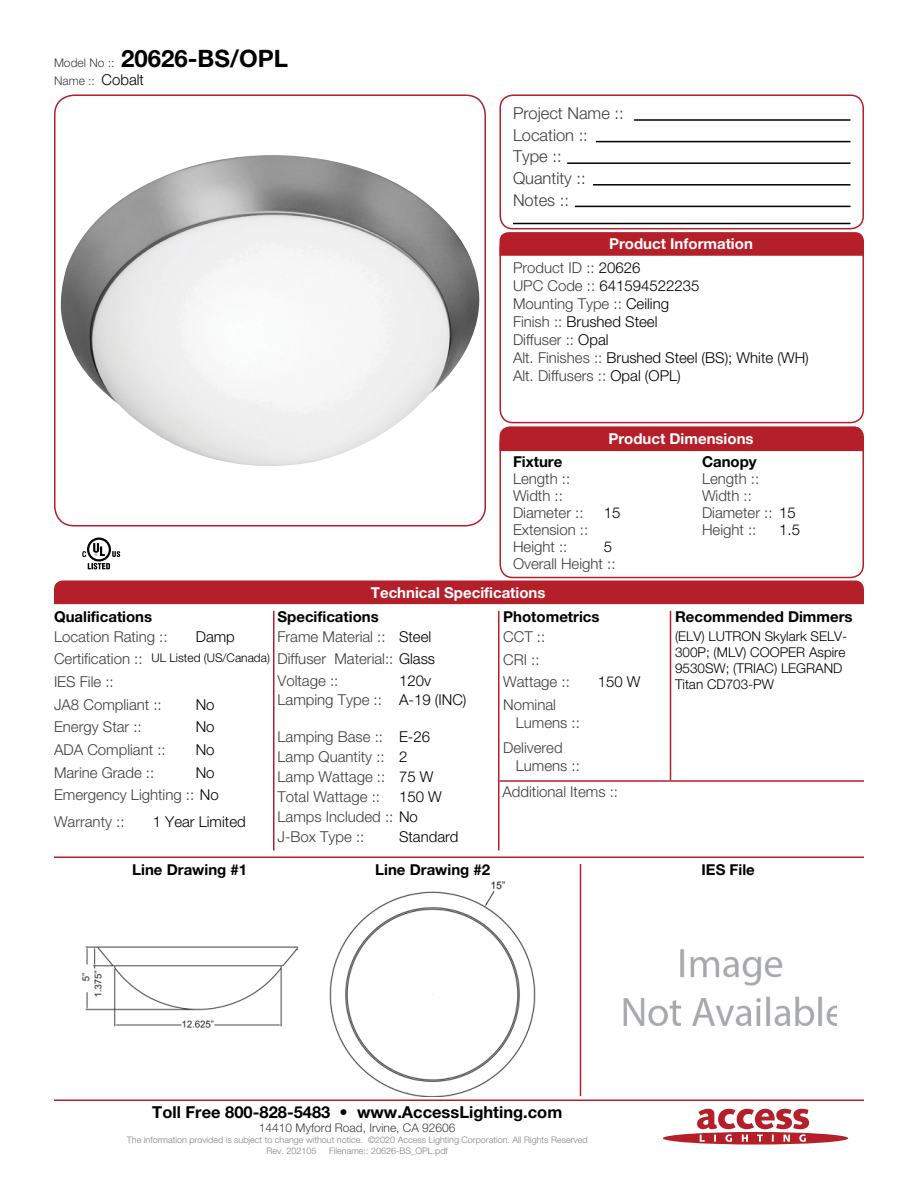
<style>
.page{position:relative;width:918px;height:1188px;background:#fff}
.page>*{position:absolute;margin:0;border:0;box-sizing:border-box;transform-origin:0 0}
.t1{font:700 24px "Helvetica Neue LT Std";color:#000001}
.Left_Justify{font:300 16.5px "Helvetica Neue LT Std";color:#3e3e3f}
.t2{font:700 16.5px "Helvetica Neue LT Std";color:#000001}
.Left_Justify-2{font:300 15px/18px "Helvetica Neue LT Std";color:#3e3e3f}
.Left_Justify-3{font:300 15px "Helvetica Neue LT Std";color:#000001}
.Left_Justify-4{font:700 15px "Helvetica Neue LT Std";color:#000001}
.t3{font:700 15px "Helvetica Neue LT Std";color:#fff}
.Left_Justify-5{font:300 13.5px/16.2px "Helvetica Neue LT Std";color:#000001}
.t4{font:300 12px "Helvetica Neue LT Std";color:#3e3e3f}
.Left_Justify-6{font:300 12px "Helvetica Neue LT Std";color:#000001}
.t5{font:300 9px "Helvetica Neue LT Std";color:#808285}
.s1{font-weight:300;font-size:12px;color:#3e3e3f}
.s2{font-size:15px;color:#000001}
.s3{color:#000001}
.s4{color:#3e3e3f}
</style>
<div class="page">
<svg style="left:663px;top:1109px;width:185px;height:36px"></svg>
<div style="left:499px;top:94px;width:365px;height:135px;border:2px solid #b41f2a;border-radius:13px"></div>
<div style="left:499px;top:235px;width:365px;height:188px;border:2px solid #b41f2a;border-radius:13px"></div>
<div style="left:499px;top:430px;width:365px;height:148px;border:2px solid #b41f2a;border-radius:13px"></div>
<hr style="left:634px;top:119px;width:217px;height:2px;background:#000001">
<hr style="left:596px;top:141px;width:254px;height:1px;background:#000001">
<hr style="left:593px;top:184px;width:258px;height:2px;background:#000001">
<hr style="left:567px;top:162px;width:283px;height:2px;background:#000001">
<hr style="left:575px;top:206px;width:275px;height:1px;background:#000001">
<hr style="left:513px;top:223px;width:337px;height:1px;background:#000001">
<svg style="left:500px;top:232px;width:364px;height:24px;background:#b5232d"></svg>
<div style="left:500px;top:426px;width:364px;height:25px;background:#b41f2a"></div>
<div style="left:54px;top:580px;width:810px;height:24px;background:#b41f2a"></div>
<hr style="left:54px;top:856px;width:810px;height:2px;background:#b41f2a">
<hr style="left:54px;top:1100px;width:810px;height:1px;background:#b41f2a">
<hr style="left:670px;top:611px;width:1px;height:170px;background:#b41f2a">
<hr style="left:580px;top:864px;width:1px;height:232px;background:#b41f2a">
<hr style="left:498px;top:611px;width:2px;height:239px;background:#b41f2a">
<hr style="left:273px;top:611px;width:1px;height:239px;background:#b41f2a">
<div style="left:54px;top:94px;width:432px;height:432px;border:2px solid #b41f2a;border-radius:20px"></div>
<hr style="left:500px;top:780px;width:364px;height:2px;background:#b41f2a">
<img style="left:60px;top:155px;width:419px;height:311px">
<svg style="left:82px;top:538px;width:39px;height:32px"></svg>
<img style="left:82px;top:946px;width:216px;height:83px">
<img style="left:329px;top:881px;width:207px;height:216px">
<img style="left:623px;top:949px;width:213px;height:77px">
<p class="t1" style="left:54px;top:44px;width:235px"><span class="s1">Model No ::</span> 20626-BS/OPL</p>
<p class="t4" style="left:54px;top:73px;width:92px">Name :: <span class="s2">Cobalt</span></p>
<p class="Left_Justify" style="left:513px;top:103px;width:112px">Project Name ::</p>
<p class="Left_Justify" style="left:513px;top:125px;width:76px">Location ::</p>
<p class="Left_Justify" style="left:513px;top:146px;width:50px">Type ::</p>
<p class="Left_Justify" style="left:513px;top:168px;width:74px">Quantity ::</p>
<p class="Left_Justify" style="left:513px;top:190px;width:57px">Notes ::</p>
<p class="t3" style="left:609px;top:235px;width:145px">Product Information</p>
<p class="Left_Justify-2" style="left:513px;top:259px;width:129px">Product ID :: <span class="s3">20626</span></p>
<p class="Left_Justify-3" style="left:513px;top:277px;width:188px"><span class="s4">UPC Code ::</span> 641594522235</p>
<p class="Left_Justify-2" style="left:513px;top:295px;width:158px">Mounting Type :: <span class="s3">Ceiling</span></p>
<p class="Left_Justify-3" style="left:513px;top:313px;width:146px"><span class="s4">Finish ::</span> Brushed Steel</p>
<p class="Left_Justify-2" style="left:513px;top:331px;width:97px">Diffuser :: <span class="s3">Opal</span></p>
<p class="Left_Justify-3" style="left:513px;top:349px;width:297px"><span class="s4">Alt. Finishes ::</span> Brushed Steel (BS); White (WH)</p>
<p class="Left_Justify-2" style="left:513px;top:367px;width:169px">Alt. Diffusers :: <span class="s3">Opal (OPL)</span></p>
<p class="t3" style="left:608px;top:429px;width:147px">Product Dimensions</p>
<p class="Left_Justify-4" style="left:513px;top:453px;width:51px">Fixture</p>
<p class="Left_Justify-4" style="left:702px;top:453px;width:56px">Canopy</p>
<p class="Left_Justify-2" style="left:513px;top:470px;width:59px">Length ::</p>
<p class="Left_Justify-2" style="left:702px;top:470px;width:59px">Length ::</p>
<p class="Left_Justify-2" style="left:513px;top:487px;width:51px">Width ::</p>
<p class="Left_Justify-2" style="left:513px;top:537px;width:56px">Height ::</p>
<p class="Left_Justify-3" style="left:604px;top:537px;width:10px">5</p>
<p class="Left_Justify-2" style="left:702px;top:487px;width:51px">Width ::</p>
<p class="Left_Justify-2" style="left:513px;top:503px;width:72px">Diameter ::</p>
<p class="Left_Justify-2" style="left:513px;top:520px;width:77px">Extension ::</p>
<p class="Left_Justify-3" style="left:604px;top:504px;width:18px">15</p>
<p class="Left_Justify-2" style="left:702px;top:503px;width:95px">Diameter :: <span class="s3">15</span></p>
<p class="Left_Justify-3" style="left:779px;top:520px;width:22px">1.5</p>
<p class="Left_Justify-2" style="left:702px;top:520px;width:56px">Height ::</p>
<p class="Left_Justify-2" style="left:513px;top:554px;width:104px">Overall Height ::</p>
<p class="t3" style="left:371px;top:583px;width:176px">Technical Specifications</p>
<p class="Left_Justify-4" style="left:54px;top:607px;width:100px">Qualifications</p>
<p class="Left_Justify-4" style="left:503px;top:607px;width:98px">Photometrics</p>
<p class="Left_Justify-4" style="left:675px;top:607px;width:179px">Recommended Dimmers</p>
<p class="Left_Justify-4" style="left:278px;top:607px;width:103px">Specifications</p>
<p class="Left_Justify-3" style="left:399px;top:627px;width:34px">Steel</p>
<p class="Left_Justify-3" style="left:399px;top:671px;width:33px">120v</p>
<p class="Left_Justify-3" style="left:196px;top:627px;width:41px">Damp</p>
<p class="Left_Justify-5" style="left:675px;top:628px;width:174px">(ELV) LUTRON Skylark SELV-<br>300P; (MLV) COOPER Aspire<br>9530SW; (TRIAC) LEGRAND</p>
<p class="Left_Justify-3" style="left:598px;top:673px;width:44px">150 W</p>
<p class="Left_Justify-5" style="left:675px;top:676px;width:101px">Titan CD703-PW</p>
<p class="Left_Justify-2" style="left:54px;top:627px;width:115px">Location Rating ::</p>
<p class="Left_Justify-2" style="left:503px;top:627px;width:43px">CCT ::</p>
<p class="Left_Justify-2" style="left:503px;top:650px;width:38px">CRI ::</p>
<p class="Left_Justify-2" style="left:503px;top:673px;width:68px">Wattage ::</p>
<p class="Left_Justify-2" style="left:516px;top:695px;width:66px;text-indent:-13px">Nominal<br>Lumens ::</p>
<p class="Left_Justify-2" style="left:516px;top:738px;width:66px;text-indent:-13px">Delivered<br>Lumens ::</p>
<p class="Left_Justify-2" style="left:278px;top:627px;width:110px">Frame Material ::</p>
<p class="Left_Justify-2" style="left:278px;top:671px;width:62px">Voltage ::</p>
<p class="Left_Justify-2" style="left:54px;top:650px;width:90px">Certification ::</p>
<p class="Left_Justify-2" style="left:54px;top:695px;width:109px">JA8 Compliant ::</p>
<p class="Left_Justify-2" style="left:278px;top:650px;width:159px">Diffuser Material:: <span class="s3">Glass</span></p>
<p class="Left_Justify-2" style="left:278px;top:691px;width:106px">Lamping Type ::</p>
<p class="Left_Justify-2" style="left:278px;top:727px;width:107px">Lamping Base ::</p>
<p class="Left_Justify-2" style="left:278px;top:747px;width:109px">Lamp Quantity ::</p>
<p class="Left_Justify-2" style="left:278px;top:767px;width:109px">Lamp Wattage ::</p>
<p class="Left_Justify-2" style="left:278px;top:787px;width:104px">Total Wattage ::</p>
<p class="Left_Justify-2" style="left:278px;top:808px;width:142px">Lamps Included :: <span class="s3">No</span></p>
<p class="Left_Justify-2" style="left:278px;top:828px;width:88px">J-Box Type ::</p>
<p class="Left_Justify-6" style="left:152px;top:651px;width:120px">UL Listed (US/Canada)</p>
<p class="Left_Justify-3" style="left:196px;top:695px;width:20px">No</p>
<p class="Left_Justify-3" style="left:196px;top:718px;width:20px">No</p>
<p class="Left_Justify-3" style="left:196px;top:741px;width:20px">No</p>
<p class="Left_Justify-3" style="left:196px;top:763px;width:20px">No</p>
<p class="Left_Justify-2" style="left:54px;top:673px;width:61px">IES File ::</p>
<p class="Left_Justify-2" style="left:54px;top:718px;width:89px">Energy Star ::</p>
<p class="Left_Justify-2" style="left:54px;top:740px;width:113px">ADA Compliant ::</p>
<p class="Left_Justify-2" style="left:54px;top:763px;width:102px">Marine Grade ::</p>
<p class="Left_Justify-2" style="left:54px;top:786px;width:166px">Emergency Lighting :: <span class="s3">No</span></p>
<p class="Left_Justify-3" style="left:399px;top:691px;width:69px">A-19 (INC)</p>
<p class="Left_Justify-3" style="left:399px;top:727px;width:33px">E-26</p>
<p class="Left_Justify-3" style="left:399px;top:747px;width:10px">2</p>
<p class="Left_Justify-3" style="left:399px;top:767px;width:36px">75 W</p>
<p class="Left_Justify-3" style="left:399px;top:788px;width:44px">150 W</p>
<p class="Left_Justify-2" style="left:502px;top:782px;width:117px">Additional Items ::</p>
<p class="Left_Justify-2" style="left:54px;top:813px;width:72px">Warranty ::</p>
<p class="Left_Justify-3" style="left:153px;top:813px;width:95px">1 Year Limited</p>
<p class="Left_Justify-3" style="left:399px;top:828px;width:61px">Standard</p>
<p class="Left_Justify-4" style="left:132px;top:860px;width:116px">Line Drawing #1</p>
<p class="Left_Justify-4" style="left:375px;top:860px;width:116px">Line Drawing #2</p>
<p class="Left_Justify-4" style="left:702px;top:860px;width:55px">IES File</p>
<p class="t2" style="left:152px;top:1101px;width:412px">Toll Free 800-828-5483 • www.AccessLighting.com</p>
<p class="t4" style="left:259px;top:1120px;width:198px">14410 Myford Road, Irvine, CA 92606</p>
<p class="t5" style="left:127px;top:1134px;width:462px">The information provided is subject to change without notice. ©2020 Access Lighting Corporation. All Rights Reserved</p>
<p class="t5" style="left:267px;top:1145px;width:51px">Rev. 202105</p>
<p class="t5" style="left:329px;top:1145px;width:120px">Filename:: 20626-BS_OPL.pdf</p>
</div>
